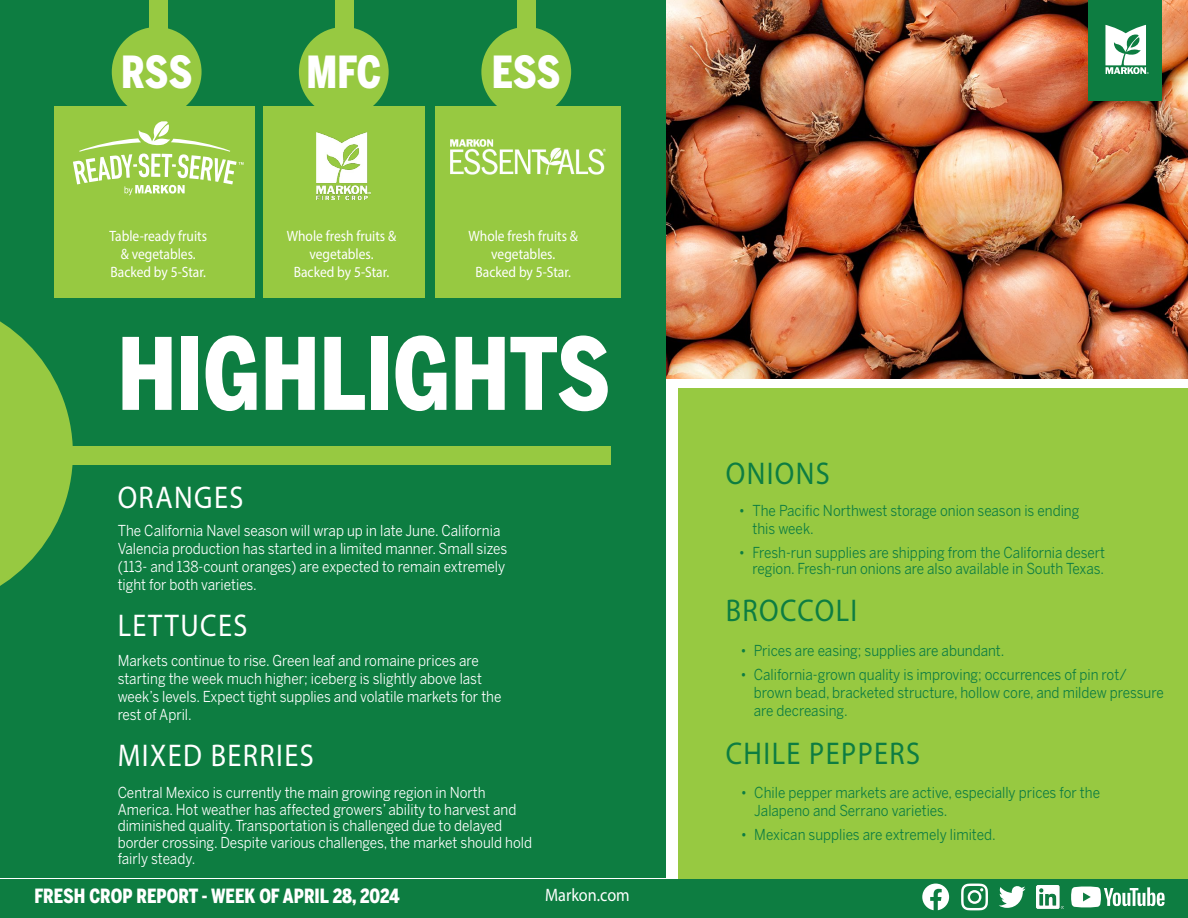
<style>
.page{position:relative;width:1188px;height:918px;background:#fff}
.page>*{position:absolute;margin:0;border:0;box-sizing:border-box;transform-origin:0 0}
.t1{font:900 98.7px "Benton Sans Cond";color:#fff;scale:.9 1}
.t2{font:900 43.95px "Benton Sans Cond";letter-spacing:-.01em;color:#fff;scale:.9 1}
.t3{font:31.5px "Myriad Pro";letter-spacing:.05em;color:#fff;scale:.9 1}
.t4{font:31.5px "Myriad Pro";letter-spacing:.05em;color:#0d7d41;scale:.9 1}
.t5{font:900 19.5px "Benton Sans Cond";color:#fff;scale:.9 1}
.t6{font:18px "Myriad Pro";color:#fff;scale:.9 1}
.t7{font:15px/18px "Benton Sans";color:#fff;scale:.9 1}
.t8{font:15px/18px "Benton Sans";color:#0d7d41;scale:.9 1}
.t9{font:15px/18px "Myriad Pro";color:#fff;text-align:center;scale:.9 1}
</style>
<div class="page">
<img style="left:665px;top:0;width:523px;height:379px">
<div style="left:0;top:0;width:665px;height:878px;background:#0d7d41"></div>
<div style="left:1089px;top:0;width:73px;height:100px;background:#0d7d41"></div>
<svg style="left:0;top:297px;width:73px;height:289px"></svg>
<div style="left:0;top:446px;width:610px;height:19px;background:#97c941"></div>
<div style="left:149px;top:0;width:18px;height:39px;background:#97c941"></div>
<div style="left:335px;top:0;width:18px;height:39px;background:#97c941"></div>
<div style="left:517px;top:0;width:18px;height:39px;background:#97c941"></div>
<div style="left:678px;top:389px;width:510px;height:529px;background:#97c941"></div>
<div style="left:0;top:879px;width:1188px;height:39px;background:#0d7d41"></div>
<svg style="left:922px;top:884px;width:27px;height:26px"></svg>
<svg style="left:961px;top:884px;width:27px;height:26px"></svg>
<svg style="left:999px;top:886px;width:27px;height:22px"></svg>
<img style="left:1036px;top:886px;width:27px;height:22px">
<svg style="left:1071px;top:887px;width:94px;height:20px"></svg>
<svg style="left:1105px;top:25px;width:44px;height:48px"></svg>
<div style="left:112px;top:27px;width:90px;height:90px;background:#97c941;border-radius:50%"></div>
<div style="left:299px;top:27px;width:90px;height:90px;background:#97c941;border-radius:50%"></div>
<div style="left:481px;top:27px;width:90px;height:90px;background:#97c941;border-radius:50%"></div>
<div style="left:54px;top:106px;width:201px;height:191px;background:#97c941"></div>
<div style="left:263px;top:106px;width:162px;height:191px;background:#97c941"></div>
<div style="left:435px;top:106px;width:186px;height:191px;background:#97c941"></div>
<svg style="left:73px;top:121px;width:171px;height:74px"></svg>
<img style="left:317px;top:132px;width:54px;height:68px">
<img style="left:450px;top:140px;width:155px;height:35px">
<h2 class="t2" style="left:121px;top:46px;width:81px">RSS</h2>
<h2 class="t2" style="left:307px;top:46px;width:84px">MFC</h2>
<h2 class="t2" style="left:492px;top:46px;width:78px">ESS</h2>
<p class="t9" style="left:109px;top:227px;width:110px">Table-ready fruits &amp; vegetables.<br>Backed by 5-Star.</p>
<p class="t9" style="left:287px;top:227px;width:123px">Whole fresh fruits &amp; vegetables.<br>Backed by 5-Star.</p>
<p class="t9" style="left:468px;top:227px;width:123px">Whole fresh fruits &amp; vegetables.<br>Backed by 5-Star.</p>
<h1 class="t1" style="left:118px;top:316px;width:549px">HIGHLIGHTS</h1>
<h3 class="t3" style="left:118px;top:478px;width:141px">ORANGES</h3>
<p class="t7" style="left:118px;top:521px;width:434px">The California Navel season will wrap up in late June. California Valencia production has started in a limited manner. Small sizes (113- and 138-count oranges) are expected to remain extremely tight for both varieties.</p>
<h3 class="t3" style="left:118px;top:606px;width:146px">LETTUCES</h3>
<p class="t7" style="left:118px;top:652px;width:428px">Markets continue to rise. Green leaf and romaine prices are starting the week much higher; iceberg is slightly above last week’s levels. Expect tight supplies and volatile markets for the rest of April.</p>
<h3 class="t3" style="left:118px;top:736px;width:219px">MIXED BERRIES</h3>
<p class="t7" style="left:118px;top:784px;width:462px;line-height:16.5px">Central Mexico is currently the main growing region in North America. Hot weather has affected growers’ ability to harvest and diminished quality. Transportation is challenged due to delayed border crossing. Despite various challenges, the market should hold fairly steady.</p>
<h3 class="t5" style="left:34px;top:884px;width:407px">FRESH CROP REPORT - WEEK OF APRIL 28, 2024</h3>
<p class="t6" style="left:545px;top:883px;width:96px">Markon.com</p>
<h3 class="t4" style="left:726px;top:455px;width:117px">ONIONS</h3>
<p class="t8" style="left:752px;top:502px;width:365px;text-indent:-14px">• The Pacific Northwest storage onion season is ending this week.</p>
<p class="t8" style="left:739px;top:544px;width:408px;line-height:16.5px;text-align:right">• Fresh-run supplies are shipping from the California desert region. Fresh-run onions are also available in South Texas.</p>
<h3 class="t4" style="left:726px;top:591px;width:148px">BROCCOLI</h3>
<p class="t8" style="left:740px;top:641px;width:295px">• Prices are easing; supplies are abundant.</p>
<p class="t8" style="left:754px;top:666px;width:457px;text-indent:-14px">• California-grown quality is improving; occurrences of pin rot/ brown bead, bracketed structure, hollow core, and mildew pressure are decreasing.</p>
<h3 class="t4" style="left:726px;top:734px;width:218px">CHILE PEPPERS</h3>
<p class="t8" style="left:754px;top:784px;width:386px;text-indent:-14px">• Chile pepper markets are active, especially prices for the<br>Jalapeno and Serrano varieties.</p>
<p class="t8" style="left:741px;top:825px;width:285px">• Mexican supplies are extremely limited.</p>
</div>
